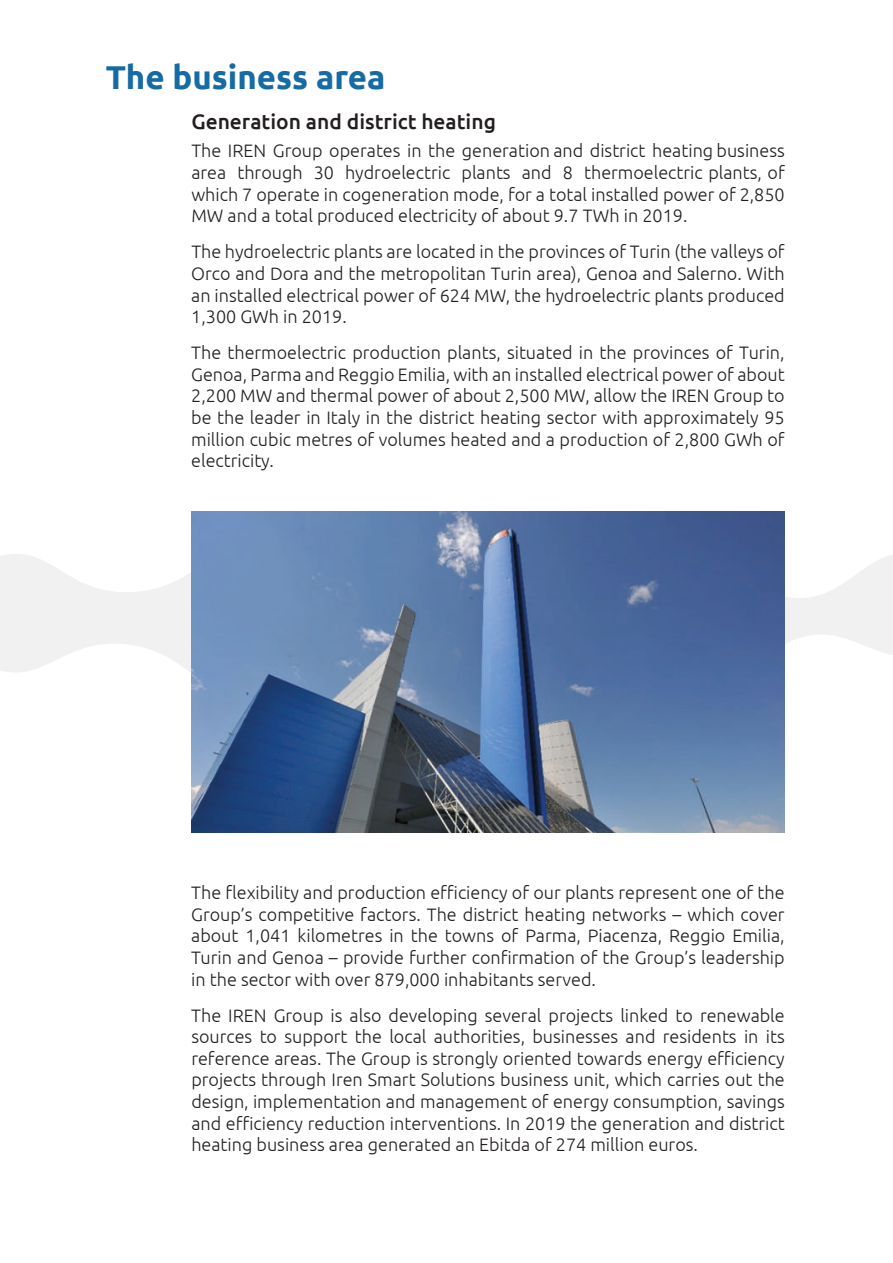
<style>
.page{position:relative;width:893px;height:1263px;background:#fff}
.page>*{position:absolute;margin:0;border:0;box-sizing:border-box;transform-origin:0 0}
.t1{font:700 33px "Ubuntu";color:#166ba4}
.t2{font:500 21px "Ubuntu";color:#231f20}
.t3{font:300 18px/21.6px "Ubuntu";color:#231f20;text-align:justify}
</style>
<div class="page">
<svg style="left:0;top:553px;width:893px;height:157px"></svg>
<img style="left:192px;top:511px;width:593px;height:321px">
<h1 class="t1" style="left:106px;top:58px;width:281px">The business area</h1>
<p class="t2" style="left:191px;top:108px;width:306px">Generation and district heating</p>
<p class="t3" style="left:191px;top:140px;width:595px">The IREN Group operates in the generation and district heating business area through 30 hydroelectric plants and 8 thermoelectric plants, of which 7 operate in cogeneration mode, for a total installed power of 2,850<br>MW and a total produced electricity of about 9.7 TWh in 2019.</p>
<p class="t3" style="left:191px;top:241px;width:595px">The hydroelectric plants are located in the provinces of Turin (the valleys of Orco and Dora and the metropolitan Turin area), Genoa and Salerno. With an installed electrical power of 624 MW, the hydroelectric plants produced 1,300 GWh in 2019.</p>
<p class="t3" style="left:191px;top:341px;width:595px">The thermoelectric production plants, situated in the provinces of Turin, Genoa, Parma and Reggio Emilia, with an installed electrical power of about 2,200 MW and thermal power of about 2,500 MW, allow the IREN Group to be the leader in Italy in the district heating sector with approximately 95 million cubic metres of volumes heated and a production of 2,800 GWh of electricity.</p>
<p class="t3" style="left:191px;top:881px;width:595px">The flexibility and production efficiency of our plants represent one of the Group’s competitive factors. The district heating networks – which cover about 1,041 kilometres in the towns of Parma, Piacenza, Reggio Emilia, Turin and Genoa – provide further confirmation of the Group’s leadership in the sector with over 879,000 inhabitants served.</p>
<p class="t3" style="left:191px;top:1004px;width:595px">The IREN Group is also developing several projects linked to renewable sources to support the local authorities, businesses and residents in its reference areas. The Group is strongly oriented towards energy efficiency projects through Iren Smart Solutions business unit, which carries out the design, implementation and management of energy consumption, savings and efficiency reduction interventions. In 2019 the generation and district heating business area generated an Ebitda of 274 million euros.</p>
</div>
